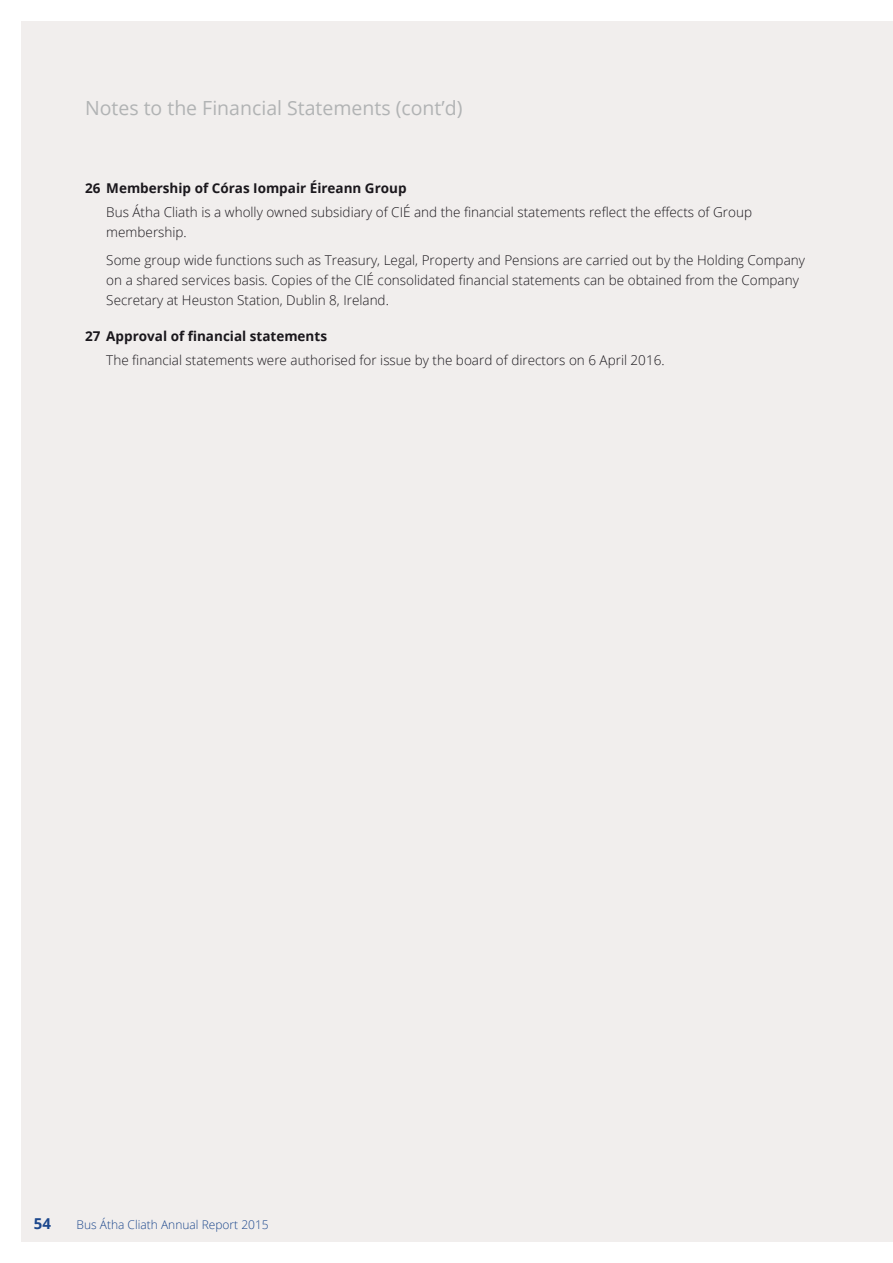
<style>
.page{position:relative;width:893px;height:1263px;background:#fff}
.page>*{position:absolute;margin:0;border:0;box-sizing:border-box;transform-origin:0 0}
.t1{font:19.5px "Open Sans";color:#b1b3b4}
.t2{font:700 15px "Open Sans";color:#1d488d}
.t3{font:300 13.5px/19.8px "Open Sans";color:#1a171c}
.t4{font:700 13.5px "Open Sans";color:#1a171c}
.t5{font:300 12px "Open Sans";color:#1d488d}
</style>
<div class="page">
<div style="left:21px;top:21px;width:871px;height:1221px;background:#f1eeed"></div>
<h1 class="t1" style="left:85px;top:94px;width:379px">Notes to the Financial Statements (cont’d)</h1>
<p class="t4" style="left:85px;top:179px;width:323px">26 Membership of Córas Iompair Éireann Group</p>
<p class="t3" style="left:106px;top:202px;width:647px">Bus Átha Cliath is a wholly owned subsidiary of CIÉ and the financial statements reflect the effects of Group membership.</p>
<p class="t3" style="left:106px;top:250px;width:700px">Some group wide functions such as Treasury, Legal, Property and Pensions are carried out by the Holding Company on a shared services basis. Copies of the CIÉ consolidated financial statements can be obtained from the Company<br>Secretary at Heuston Station, Dublin 8, Ireland.</p>
<p class="t4" style="left:85px;top:327px;width:244px">27 Approval of financial statements</p>
<p class="t3" style="left:106px;top:350px;width:560px">The financial statements were authorised for issue by the board of directors on 6 April 2016.</p>
<p class="t2" style="left:34px;top:1213px;width:19px">54</p>
<p class="t5" style="left:77px;top:1216px;width:194px">Bus Átha Cliath Annual Report 2015</p>
</div>
